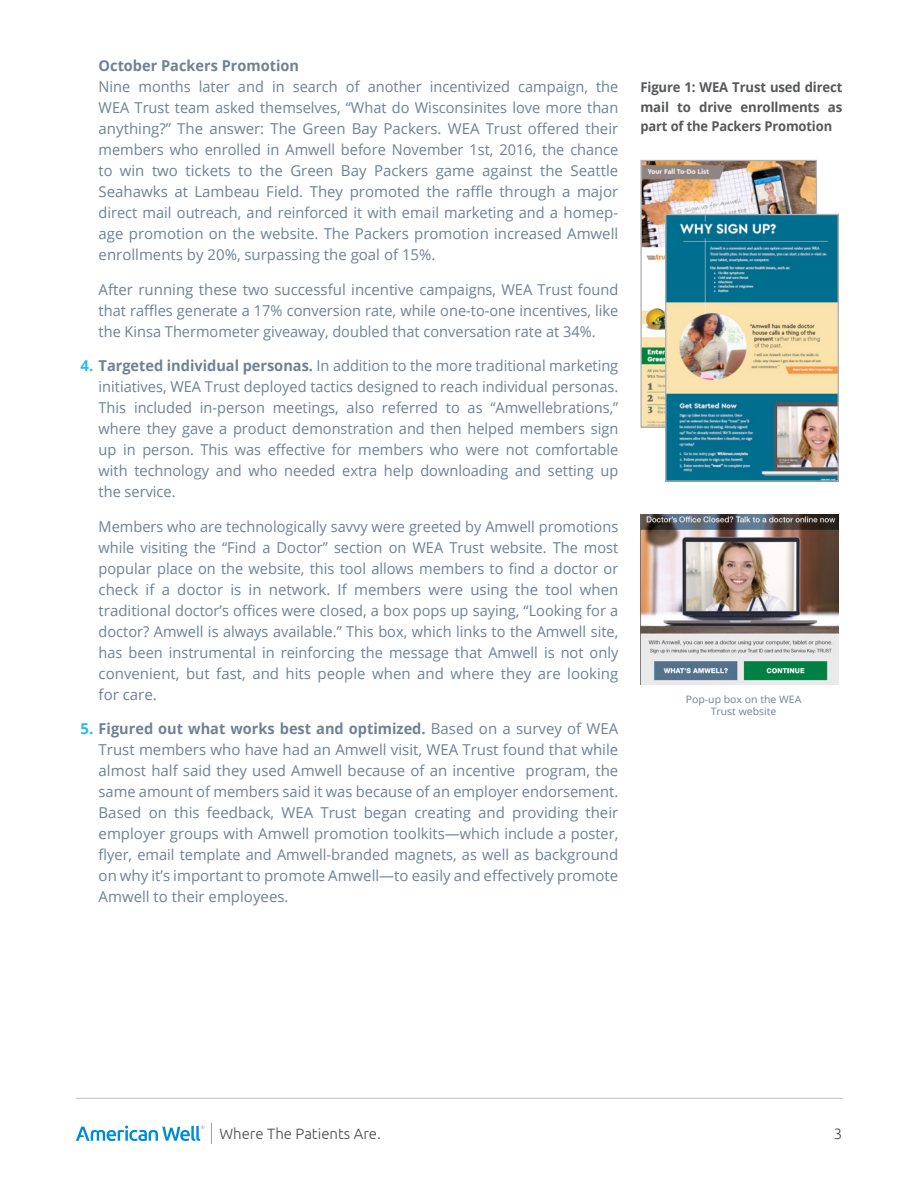
<style>
.page{position:relative;width:918px;height:1188px;background:#fff}
.page>*{position:absolute;margin:0;border:0;box-sizing:border-box;transform-origin:0 0}
.t1{font:15px/21px "Open Sans";color:#6f8194;text-align:justify}
.t2{font:700 15px "Open Sans";color:#6f8194}
.t3{font:300 15px "Ubuntu";color:#4b4c4d}
.t4{font:700 13.5px/19.5px "Open Sans";letter-spacing:-.01em;color:#57585a;text-align:justify}
.t5{font:10.2px/12.3px "Open Sans";color:#6f8194;text-align:center}
.s1{font-weight:700;color:#25bdef}
.s2{font-weight:700}
</style>
<div class="page">
<svg style="left:76px;top:1126px;width:128px;height:15px"></svg>
<hr style="left:76px;top:1098px;width:766px;height:1px;background:#bcbdc0">
<svg style="left:211px;top:1123px;width:1px;height:21px"></svg>
<img style="left:642px;top:162px;width:173px;height:264px">
<div style="left:640px;top:160px;width:177px;height:268px;border:1px solid #b2b2b2"></div>
<img style="left:640px;top:514px;width:199px;height:171px">
<img style="left:667px;top:216px;width:170px;height:264px">
<div style="left:665px;top:214px;width:174px;height:268px;border:1px solid #b2b2b2"></div>
<p class="t2" style="left:99px;top:55px;width:202px">October Packers Promotion</p>
<p class="t1" style="left:99px;top:76px;width:521px">Nine months later and in search of another incentivized campaign, the WEA Trust team asked themselves, “What do Wisconsinites love more than anything?” The answer: The Green Bay Packers. WEA Trust offered their members who enrolled in Amwell before November 1st, 2016, the chance to win two tickets to the Green Bay Packers game against the Seattle Seahawks at Lambeau Field. They promoted the raffle through a major direct mail outreach, and reinforced it with email marketing and a homep&shy;age promotion on the website. The Packers promotion increased Amwell enrollments by 20%, surpassing the goal of 15%.</p>
<p class="t1" style="left:99px;top:279px;width:521px">After running these two successful incentive campaigns, WEA Trust found that raffles generate a 17% conversion rate, while one-to-one incentives, like the Kinsa Thermometer giveaway, doubled that conversation rate at 34%.</p>
<p class="t1" style="left:99px;top:355px;width:521px;text-indent:-18px"><span class="s1">4.</span> <span class="s2">Targeted individual personas.</span> In addition to the more traditional marketing initiatives, WEA Trust deployed tactics designed to reach individual personas.<br>This included in-person meetings, also referred to as “Amwellebrations,” where they gave a product demonstration and then helped members sign up in person. This was effective for members who were not comfortable with technology and who needed extra help downloading and setting up the service.</p>
<p class="t1" style="left:99px;top:516px;width:521px">Members who are technologically savvy were greeted by Amwell promotions while visiting the “Find a Doctor” section on WEA Trust website. The most popular place on the website, this tool allows members to find a doctor or check if a doctor is in network. If members were using the tool when traditional doctor’s offices were closed, a box pops up saying, “Looking for a doctor? Amwell is always available.” This box, which links to the Amwell site, has been instrumental in reinforcing the message that Amwell is not only convenient, but fast, and hits people when and where they are looking for care.</p>
<p class="t1" style="left:99px;top:718px;width:521px;text-indent:-18px"><span class="s1">5.</span> <span class="s2">Figured out what works best and optimized.</span> Based on a survey of WEA Trust members who have had an Amwell visit, WEA Trust found that while almost half said they used Amwell because of an incentive program, the same amount of members said it was because of an employer endorsement.<br>Based on this feedback, WEA Trust began creating and providing their employer groups with Amwell promotion toolkits—which include a poster, flyer, email template and Amwell-branded magnets, as well as background on why it’s important to promote Amwell—to easily and effectively promote Amwell to their employees.</p>
<p class="t4" style="left:640px;top:77px;width:203px">Figure 1: WEA Trust used direct mail to drive enrollments as part of the Packers Promotion</p>
<p class="t5" style="left:686px;top:693px;width:117px">Pop-up box on the WEA<br>Trust website</p>
<p class="t3" style="left:219px;top:1125px;width:163px">Where The Patients Are.</p>
<p class="t3" style="left:834px;top:1125px;width:10px">3</p>
</div>
